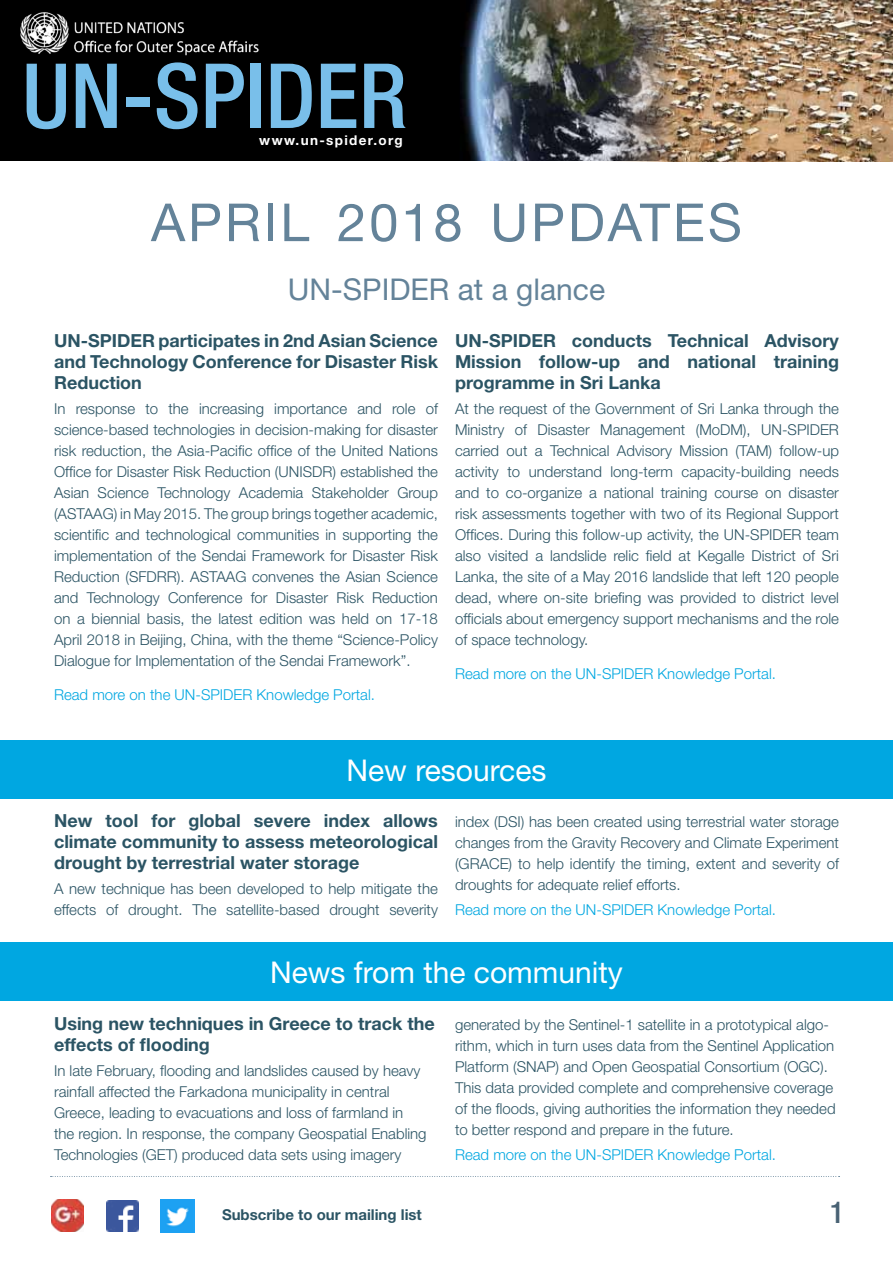
<style>
.page{position:relative;width:893px;height:1263px;background:#fff}
.page>*{position:absolute;margin:0;border:0;box-sizing:border-box;transform-origin:0 0}
.t1{font:500 condensed 90px "Helvetica Neue";color:#79bfea}
.t2{font:52.5px "Helvetica Neue";letter-spacing:.055em;color:#648399}
.t3{font:30px "Helvetica Neue";color:#fff}
.t4{font:30px "Helvetica Neue";color:#648399}
.t5{font:500 condensed 30px "Helvetica Neue";color:#496274}
.t6{font:700 18px/21px "Helvetica Neue";color:#2b5464;text-align:justify}
.t7{font:300 15px/21px "Helvetica Neue";color:#2b5464;text-align:justify}
.t8{font:300 15px "Helvetica Neue";color:#00a7e1}
.t9{font:700 15px "Helvetica Neue";color:#2b5464}
.t10{font:700 13.5px "Helvetica Neue";letter-spacing:.1em;color:#fff}
</style>
<div class="page">
<svg style="left:51px;top:1176px;width:789px;height:1px"></svg>
<img style="left:51px;top:1199px;width:32px;height:32px">
<img style="left:107px;top:1200px;width:31px;height:31px">
<img style="left:161px;top:1199px;width:34px;height:33px">
<div style="left:0;top:0;width:410px;height:161px;background:#000"></div>
<img style="left:410px;top:0;width:185px;height:161px">
<img style="left:595px;top:0;width:298px;height:162px">
<img style="left:19px;top:6px;width:241px;height:53px">
<div style="left:0;top:942px;width:893px;height:58px;background:#00a7e1"></div>
<div style="left:0;top:741px;width:893px;height:58px;background:#00a7e1"></div>
<h1 class="t1" style="left:22px;top:42px;width:387px">UN-SPIDER</h1>
<p class="t10" style="left:259px;top:131px;width:145px">www.un-spider.org</p>
<h2 class="t2" style="left:151px;top:191px;width:592px">April 2018 Updates</h2>
<h3 class="t4" style="left:288px;top:272px;width:74px">UN-SPIDER</h3>
<h3 class="t4" style="left:458px;top:272px;width:149px">at a glance</h3>
<p class="t6" style="left:54px;top:330px;width:385px">UN-SPIDER participates in 2nd Asian Science and Technology Conference for Disaster Risk Reduction</p>
<p class="t7" style="left:54px;top:398px;width:385px">In response to the increasing importance and role of science-based technologies in decision-making for disaster risk reduction, the Asia-Pacific office of the United Nations Office for Disaster Risk Reduction (UNISDR) established the Asian Science Technology Academia Stakeholder Group (ASTAAG) in May 2015. The group brings together academic, scientific and technological communities in supporting the implementation of the Sendai Framework for Disaster Risk Reduction (SFDRR). ASTAAG convenes the Asian Science and Technology Conference for Disaster Risk Reduction on a biennial basis, the latest edition was held on 17-18<br>April 2018 in Beijing, China, with the theme “Science-Policy Dialogue for Implementation of the Sendai Framework”.</p>
<p class="t8" style="left:54px;top:685px;width:322px">Read more on the UN-SPIDER Knowledge Portal.</p>
<p class="t6" style="left:455px;top:330px;width:385px">UN-SPIDER conducts Technical Advisory Mission follow-up and national training programme in Sri Lanka</p>
<p class="t7" style="left:455px;top:398px;width:385px">At the request of the Government of Sri Lanka through the Ministry of Disaster Management (MoDM), UN-SPIDER carried out a Technical Advisory Mission (TAM) follow-up activity to understand long-term capacity-building needs and to co-organize a national training course on disaster risk assessments together with two of its Regional Support Offices. During this follow-up activity, the UN-SPIDER team also visited a landslide relic field at Kegalle District of Sri Lanka, the site of a May 2016 landslide that left 120 people dead, where on-site briefing was provided to district level officials about emergency support mechanisms and the role of space technology.</p>
<p class="t8" style="left:455px;top:664px;width:322px">Read more on the UN-SPIDER Knowledge Portal.</p>
<h3 class="t3" style="left:346px;top:752px;width:201px">New resources</h3>
<p class="t6" style="left:54px;top:810px;width:385px">New tool for global severe index allows climate community to assess meteorological drought by terrestrial water storage</p>
<p class="t7" style="left:54px;top:878px;width:385px">A new technique has been developed to help mitigate the effects of drought. The satellite-based drought severity</p>
<p class="t7" style="left:455px;top:811px;width:385px">index (DSI) has been created using terrestrial water storage changes from the Gravity Recovery and Climate Experiment (GRACE) to help identify the timing, extent and severity of droughts for adequate relief efforts.</p>
<p class="t8" style="left:455px;top:901px;width:322px">Read more on the UN-SPIDER Knowledge Portal.</p>
<h3 class="t3" style="left:270px;top:954px;width:354px">News from the community</h3>
<p class="t6" style="left:54px;top:1012px;width:382px">Using new techniques in Greece to track the effects of flooding</p>
<p class="t7" style="left:54px;top:1060px;width:374px;text-align:left">In late February, flooding and landslides caused by heavy rainfall affected the Farkadona municipality in central Greece, leading to evacuations and loss of farmland in the region. In response, the company Geospatial Enabling Technologies (GET) produced data sets using imagery</p>
<p class="t7" style="left:455px;top:1013px;width:382px;text-align:left">generated by the Sentinel-1 satellite in a prototypical algo&shy;rithm, which in turn uses data from the Sentinel Application Platform (SNAP) and Open Geospatial Consortium (OGC).<br>This data provided complete and comprehensive coverage of the floods, giving authorities the information they needed to better respond and prepare in the future.</p>
<p class="t8" style="left:455px;top:1145px;width:322px">Read more on the UN-SPIDER Knowledge Portal.</p>
<p class="t9" style="left:222px;top:1205px;width:201px">Subscribe to our mailing list</p>
<h3 class="t5" style="left:830px;top:1194px;width:16px">1</h3>
</div>
